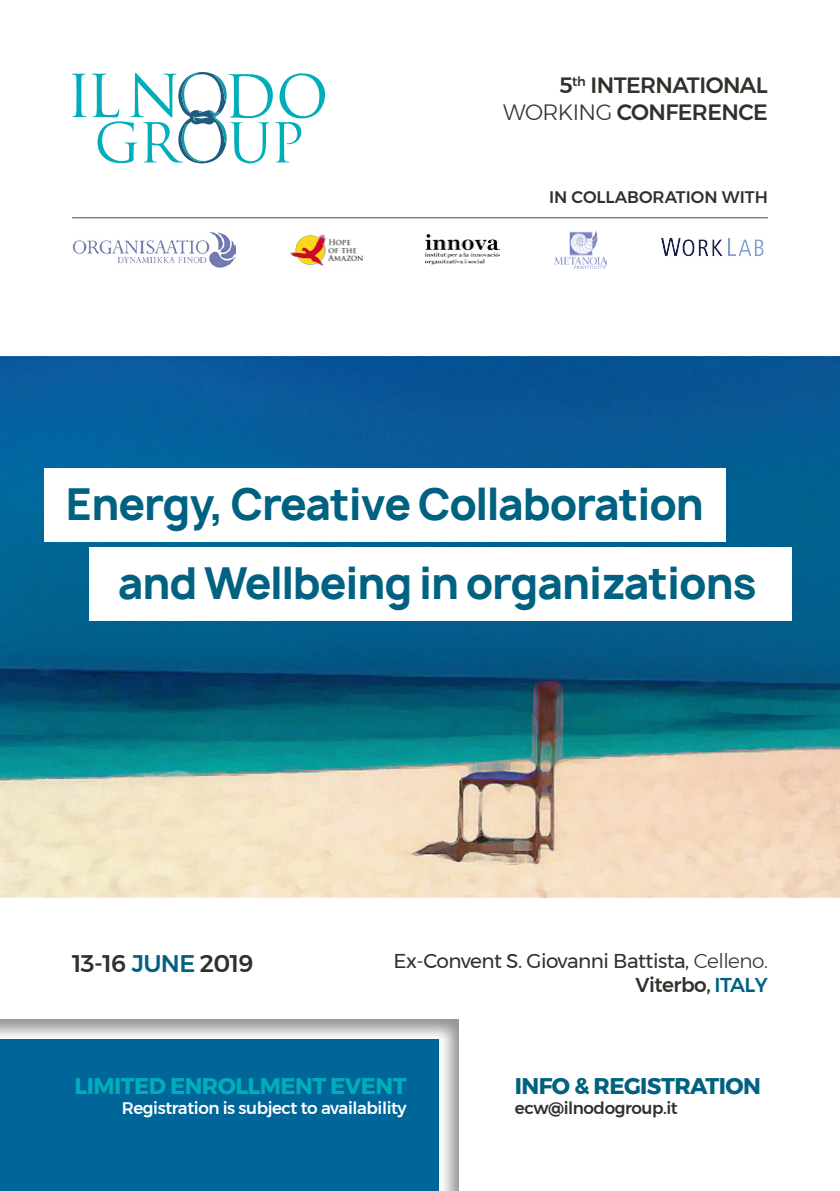
<style>
.page{position:relative;width:840px;height:1191px;background:#fff}
.page>*{position:absolute;margin:0;border:0;box-sizing:border-box;transform-origin:0 0}
.t1{font:800 42.2px/79.2px "Manrope";letter-spacing:-.025em;color:#006181}
.t2{font:500 24px "Montserrat";letter-spacing:-.025em;color:#31302b}
.t3{font:700 22.6px "Montserrat";letter-spacing:-.025em;color:#00adbb}
.t4{font:700 22.6px "Montserrat";letter-spacing:-.025em;color:#006181}
.t5{font:500 22.2px/26.6px "Montserrat";letter-spacing:-.025em;color:#31302b;text-align:right}
.t6{font:20px/24px "Montserrat";letter-spacing:-.025em;color:#31302b;text-align:right}
.t7{font:500 16.8px "Montserrat";letter-spacing:-.015em;color:#31302b}
.t8{font:500 16.8px "Montserrat";letter-spacing:-.025em;color:#fff}
.s1{font-weight:300}
.s2{color:#006181}
.s3{font-weight:500}
.s4{font-weight:500;color:#006181}
</style>
<div class="page">
<div style="left:0;top:1019px;width:475px;height:172px;background:#000;opacity:.42"></div>
<hr style="left:72px;top:217px;width:695px;height:1px;background:#4d4b45">
<div style="left:0;top:1039px;width:438px;height:152px;background:#006598"></div>
<img style="left:0;top:357px;width:839px;height:540px">
<div style="left:44px;top:468px;width:681px;height:74px;background:#fff"></div>
<div style="left:89px;top:547px;width:702px;height:74px;background:#fff"></div>
<svg style="left:72px;top:72px;width:254px;height:92px"></svg>
<img style="left:290px;top:234px;width:73px;height:32px">
<img style="left:72px;top:231px;width:163px;height:36px">
<img style="left:661px;top:238px;width:103px;height:19px">
<img style="left:425px;top:234px;width:74px;height:31px">
<img style="left:554px;top:231px;width:52px;height:37px">
<p class="t5" style="left:503px;top:72px;width:266px">5<sup>th</sup> INTERNATIONAL<br><span class="s1">WORKING</span> CONFERENCE</p>
<p class="t7" style="left:549px;top:184px;width:220px">IN COLLABORATION WITH</p>
<p class="t1" style="left:118px;top:465px;width:640px;text-indent:-52px">Energy, Creative Collaboration and Wellbeing in organizations</p>
<p class="t2" style="left:72px;top:944px;width:183px">13-16 <span class="s2">JUNE</span> 2019</p>
<p class="t6" style="left:393px;top:948px;width:375px">Ex-Convent S. Giovanni Battista, <span class="s1">Celleno.<br></span><span class="s3">Viterbo,</span> <span class="s4">ITALY</span></p>
<p class="t3" style="left:74px;top:1068px;width:333px">LIMITED ENROLLMENT EVENT</p>
<p class="t8" style="left:122px;top:1095px;width:286px">Registration is subject to availability</p>
<p class="t4" style="left:514px;top:1068px;width:247px">INFO &amp; REGISTRATION</p>
<p class="t7" style="left:514px;top:1095px;width:164px">ecw@ilnodogroup.it</p>
</div>
